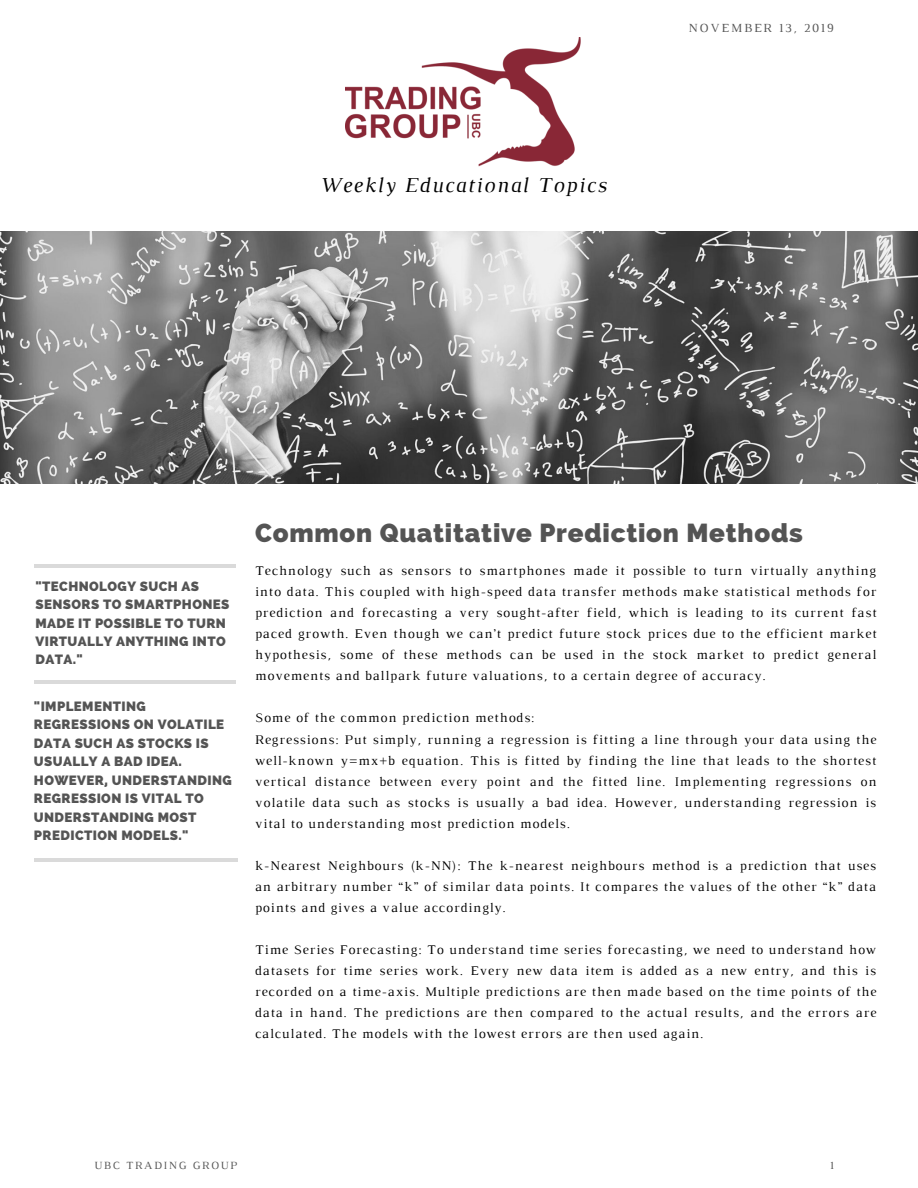
<style>
.page{position:relative;width:918px;height:1188px;background:#fff}
.page>*{position:absolute;margin:0;border:0;box-sizing:border-box;transform-origin:0 0}
.t1{font:800 25.8px "Raleway";letter-spacing:.03em;color:#545454}
.t2{font:italic 21.75px "Luthier";letter-spacing:.07em;color:#000}
.t3{font:13.5px/21px "Luthier";letter-spacing:.07em;color:#000;text-align:justify}
.t4{font:800 13.35px/18.5px "Raleway";letter-spacing:.03em;color:#545454}
.t5{font:12.6px "Luthier";letter-spacing:.14em;color:#545454}
.t6{font:11.25px "Luthier";letter-spacing:.14em;color:#545454}
</style>
<div class="page">
<img style="left:0;top:232px;width:918px;height:252px">
<img style="left:346px;top:38px;width:235px;height:128px">
<hr style="left:34px;top:681px;width:202px;height:3px;background:#000">
<hr style="left:34px;top:859px;width:204px;height:3px;background:#000">
<hr style="left:34px;top:564px;width:202px;height:3px;background:#000">
<h2 class="t2" style="left:320px;top:177px;width:288px">Weekly Educational Topics</h2>
<p class="t5" style="left:688px;top:24px;width:147px">NOVEMBER 13, 2019</p>
<p class="t4" style="left:35px;top:577px;width:195px">"TECHNOLOGY SUCH AS<br>SENSORS TO SMARTPHONES<br>MADE IT POSSIBLE TO TURN<br>VIRTUALLY ANYTHING INTO<br>DATA."</p>
<p class="t4" style="left:34px;top:697px;width:199px">"IMPLEMENTING<br>REGRESSIONS ON VOLATILE<br>DATA SUCH AS STOCKS IS<br>USUALLY A BAD IDEA.<br>HOWEVER, UNDERSTANDING<br>REGRESSION IS VITAL TO<br>UNDERSTANDING MOST<br>PREDICTION MODELS."</p>
<h1 class="t1" style="left:255px;top:517px;width:549px">Common Quatitative Prediction Methods</h1>
<p class="t3" style="left:255px;top:561px;width:623px">Technology such as sensors to smartphones made it possible to turn virtually anything into data. This coupled with high-speed data transfer methods make statistical methods for prediction and forecasting a very sought-after field, which is leading to its current fast paced growth. Even though we can’t predict future stock prices due to the efficient market hypothesis, some of these methods can be used in the stock market to predict general movements and ballpark future valuations, to a certain degree of accuracy.</p>
<p class="t3" style="left:255px;top:709px;width:623px;text-align:left">Some of the common prediction methods:<br>Regressions: Put simply, running a regression is fitting a line through your data using the well-known y=mx+b equation. This is fitted by finding the line that leads to the shortest vertical distance between every point and the fitted line. Implementing regressions on volatile data such as stocks is usually a bad idea. However, understanding regression is vital to understanding most prediction models.</p>
<p class="t3" style="left:255px;top:856px;width:623px">k-Nearest Neighbours (k-NN): The k-nearest neighbours method is a prediction that uses an arbitrary number “k” of similar data points. It compares the values of the other “k” data points and gives a value accordingly.</p>
<p class="t3" style="left:255px;top:940px;width:623px">Time Series Forecasting: To understand time series forecasting, we need to understand how datasets for time series work. Every new data item is added as a new entry, and this is recorded on a time-axis. Multiple predictions are then made based on the time points of the data in hand. The predictions are then compared to the actual results, and the errors are calculated. The models with the lowest errors are then used again.</p>
<p class="t6" style="left:95px;top:1161px;width:144px">UBC TRADING GROUP</p>
<p class="t6" style="left:830px;top:1161px;width:5px">1</p>
</div>
